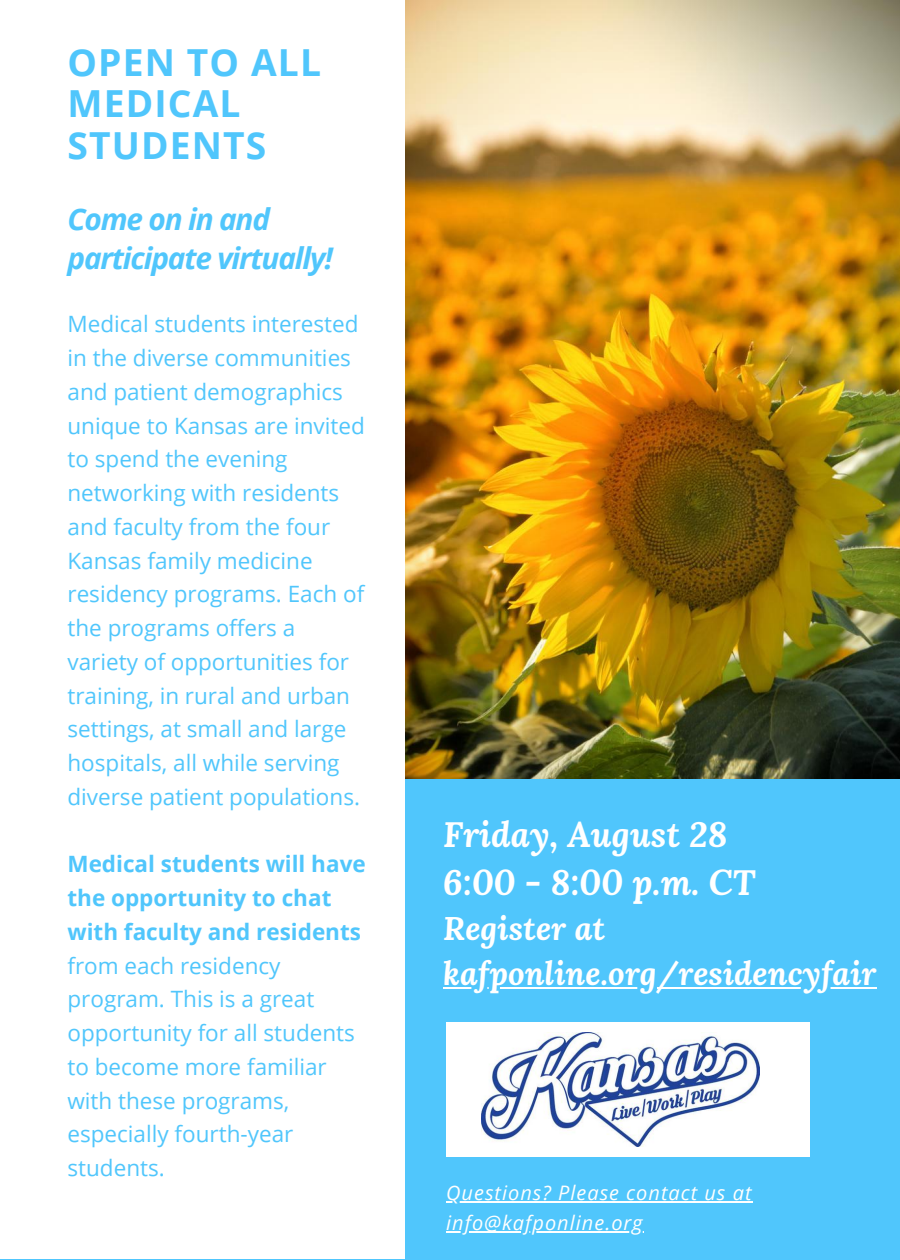
<style>
.page{position:relative;width:900px;height:1260px;background:#fff}
.page>*{position:absolute;margin:0;border:0;box-sizing:border-box;transform-origin:0 0}
.t1{font:700 37.25px/41.2px "Open Sans";letter-spacing:.03em;color:#50c6fc}
.t2{font:italic 700 35px/48.8px "Lora";color:#fff}
.t3{font:italic 700 32.5px/45px "Lora";color:#fff}
.t4{font:italic 700 29.75px/39.5px "Open Sans";letter-spacing:-.04em;color:#50c6fc}
.t5{font:22.5px/33.8px "Open Sans";color:#50c6fc}
.t6{font:700 22.5px/33.8px "Open Sans";color:#50c6fc}
.t7{font:italic 20px/30px "Open Sans";letter-spacing:.05em;color:#fff}
</style>
<div class="page">
<hr style="left:0;top:1259px;width:900px;height:1px;background:#50c6fc">
<div style="left:405px;top:779px;width:495px;height:481px;background:#50c6fc"></div>
<img style="left:405px;top:0;width:495px;height:778px">
<hr style="left:443px;top:987px;width:433px;height:2px;background:#fff">
<hr style="left:446px;top:1202px;width:306px;height:1px;background:#fff">
<hr style="left:446px;top:1232px;width:198px;height:1px;background:#fff">
<div style="left:446px;top:1022px;width:364px;height:135px;background:#fff"></div>
<img style="left:482px;top:1033px;width:277px;height:114px">
<h1 class="t1" style="left:68px;top:41px;width:255px">OPEN TO ALL<br>MEDICAL<br>STUDENTS</h1>
<h3 class="t4" style="left:68px;top:199px;width:267px">Come on in and participate virtually!</h3>
<p class="t5" style="left:68px;top:307px;width:299px">Medical students interested in the diverse communities and patient demographics unique to Kansas are invited to spend the evening networking with residents and faculty from the four<br>Kansas family medicine residency programs. Each of the programs offers a variety of opportunities for training, in rural and urban settings, at small and large hospitals, all while serving diverse patient populations.</p>
<p class="t6" style="left:68px;top:847px;width:300px">Medical students will have the opportunity to chat with faculty and residents</p>
<p class="t5" style="left:68px;top:948px;width:289px">from each residency program. This is a great opportunity for all students to become more familiar with these programs, especially fourth-year students.</p>
<h2 class="t2" style="left:443px;top:809px;width:314px">Friday, August 28<br>6:00 - 8:00 p.m. CT</h2>
<h3 class="t3" style="left:443px;top:906px;width:435px">Register at kafponline.org/residencyfair</h3>
<p class="t7" style="left:446px;top:1177px;width:307px">Questions? Please contact us at info@kafponline.org</p>
</div>
